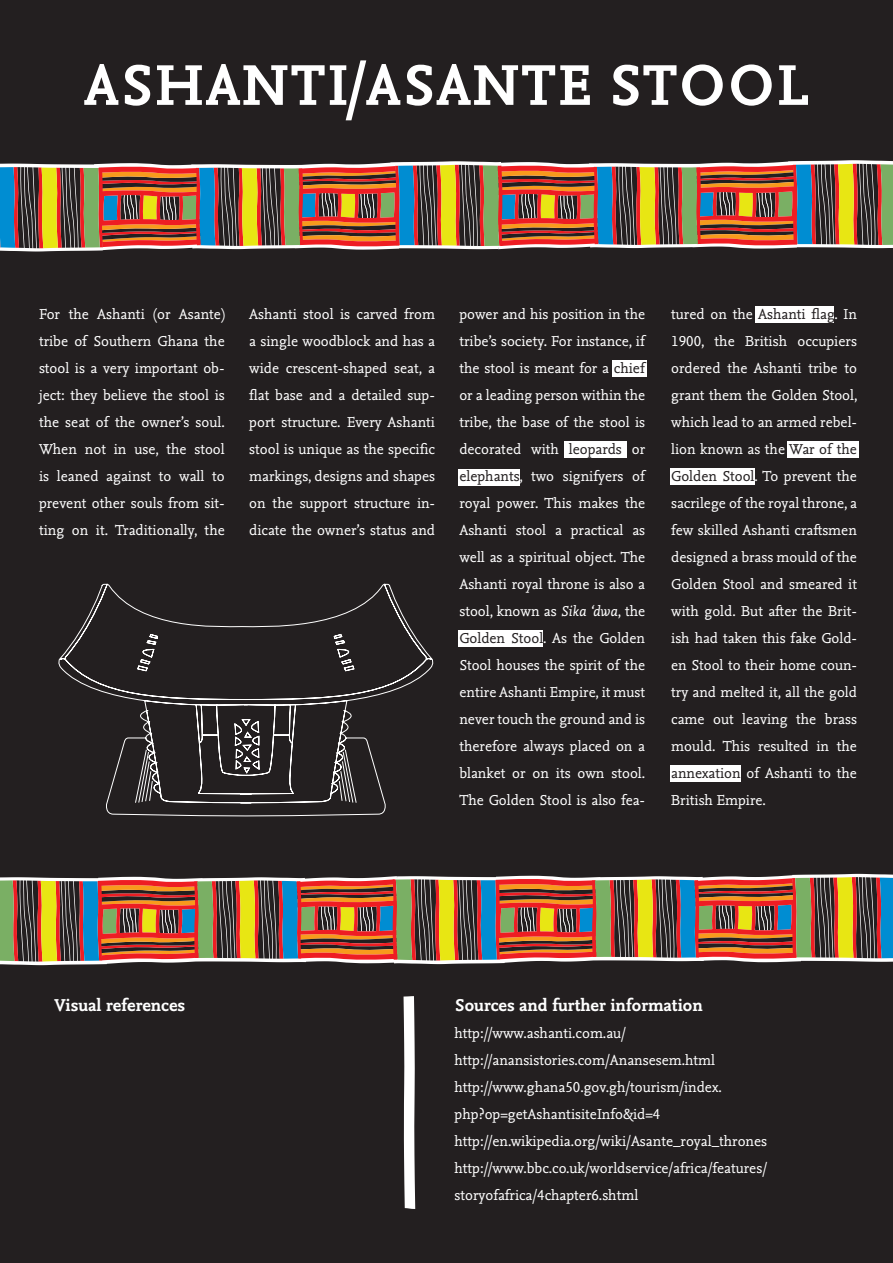
<style>
.page{position:relative;width:893px;height:1263px;background:#231f20}
.page>*{position:absolute;margin:0;border:0;box-sizing:border-box;transform-origin:0 0}
.t1{font:700 60px "Nexus Mix TF";color:#fff}
.t2{font:700 18px "Nexus Mix TF";color:#fff}
.t3{font:15px/27px "Nexus Mix TF";color:#fff;text-align:justify}
.s1{color:#231f20}
.s2{font-style:italic}
</style>
<div class="page">
<div style="left:458px;top:470px;width:61px;height:16px;background:#fff"></div>
<div style="left:613px;top:360px;width:34px;height:16px;background:#fff"></div>
<svg style="left:58px;top:583px;width:376px;height:234px"></svg>
<svg style="left:0;top:160px;width:893px;height:91px"></svg>
<svg style="left:0;top:164px;width:893px;height:84px"></svg>
<svg style="left:0;top:874px;width:893px;height:91px"></svg>
<svg style="left:0;top:877px;width:893px;height:84px"></svg>
<div style="left:459px;top:631px;width:84px;height:16px;background:#fff"></div>
<div style="left:755px;top:306px;width:79px;height:16px;background:#fff"></div>
<div style="left:564px;top:441px;width:63px;height:17px;background:#fff"></div>
<div style="left:670px;top:765px;width:71px;height:17px;background:#fff"></div>
<div style="left:787px;top:442px;width:71px;height:16px;background:#fff"></div>
<div style="left:670px;top:469px;width:85px;height:16px;background:#fff"></div>
<svg style="left:403px;top:996px;width:12px;height:213px;background:#e1e1e1"></svg>
<p class="t1" style="left:83px;top:47px;width:728px">ASHANTI/ASANTE STOOL</p>
<p class="t3" style="left:39px;top:300px;width:187px">For the Ashanti (or Asante) tribe of Southern Ghana the stool is a very important ob&shy;ject: they believe the stool is the seat of the owner’s soul.<br>When not in use, the stool is leaned against to wall to prevent other souls from sit&shy;ting on it. Traditionally, the</p>
<p class="t3" style="left:249px;top:300px;width:187px">Ashanti stool is carved from a single woodblock and has a wide crescent-shaped seat, a flat base and a detailed sup&shy;port structure. Every Ashanti stool is unique as the specific markings, designs and shapes on the support structure in&shy;dicate the owner’s status and</p>
<p class="t3" style="left:459px;top:300px;width:187px">power and his position in the tribe’s society. For instance, if the stool is meant for a <span class="s1">chief </span>or a leading person within the tribe, the base of the stool is decorated with <span class="s1">leopards</span> or <span class="s1">elephants</span>, two signifyers of royal power. This makes the Ashanti stool a practical as well as a spiritual object. The Ashanti royal throne is also a stool, known as <span class="s2">Sika ‘dwa</span>, the <span class="s1">Golden Stool</span>. As the Golden Stool houses the spirit of the entire Ashanti Empire, it must never touch the ground and is therefore always placed on a blanket or on its own stool.<br>The Golden Stool is also fea-</p>
<p class="t3" style="left:671px;top:300px;width:188px">tured on the <span class="s1">Ashanti flag</span>. In 1900, the British occupiers ordered the Ashanti tribe to grant them the Golden Stool, which lead to an armed rebel&shy;lion known as the <span class="s1">War of the Golden Stool</span>. To prevent the sacrilege of the royal throne, a few skilled Ashanti craftsmen designed a brass mould of the Golden Stool and smeared it with gold. But after the Brit&shy;ish had taken this fake Gold&shy;en Stool to their home coun&shy;try and melted it, all the gold came out leaving the brass mould. This resulted in the <span class="s1">annexation</span> of Ashanti to the British Empire.</p>
<p class="t2" style="left:54px;top:993px;width:133px">Visual references</p>
<p class="t2" style="left:454px;top:994px;width:250px">Sources and further information</p>
<p class="t3" style="left:454px;top:1020px;width:173px">http://www.ashanti.com.au/</p>
<p class="t3" style="left:454px;top:1047px;width:262px">http://anansistories.com/Anansesem.html</p>
<p class="t3" style="left:454px;top:1074px;width:269px">http://www.ghana50.gov.gh/tourism/index. php?op=getAshantisiteInfo&amp;id=4</p>
<p class="t3" style="left:454px;top:1128px;width:314px">http://en.wikipedia.org/wiki/Asante_royal_thrones</p>
<p class="t3" style="left:454px;top:1155px;width:314px">http://www.bbc.co.uk/worldservice/africa/features/ storyofafrica/4chapter6.shtml</p>
</div>
